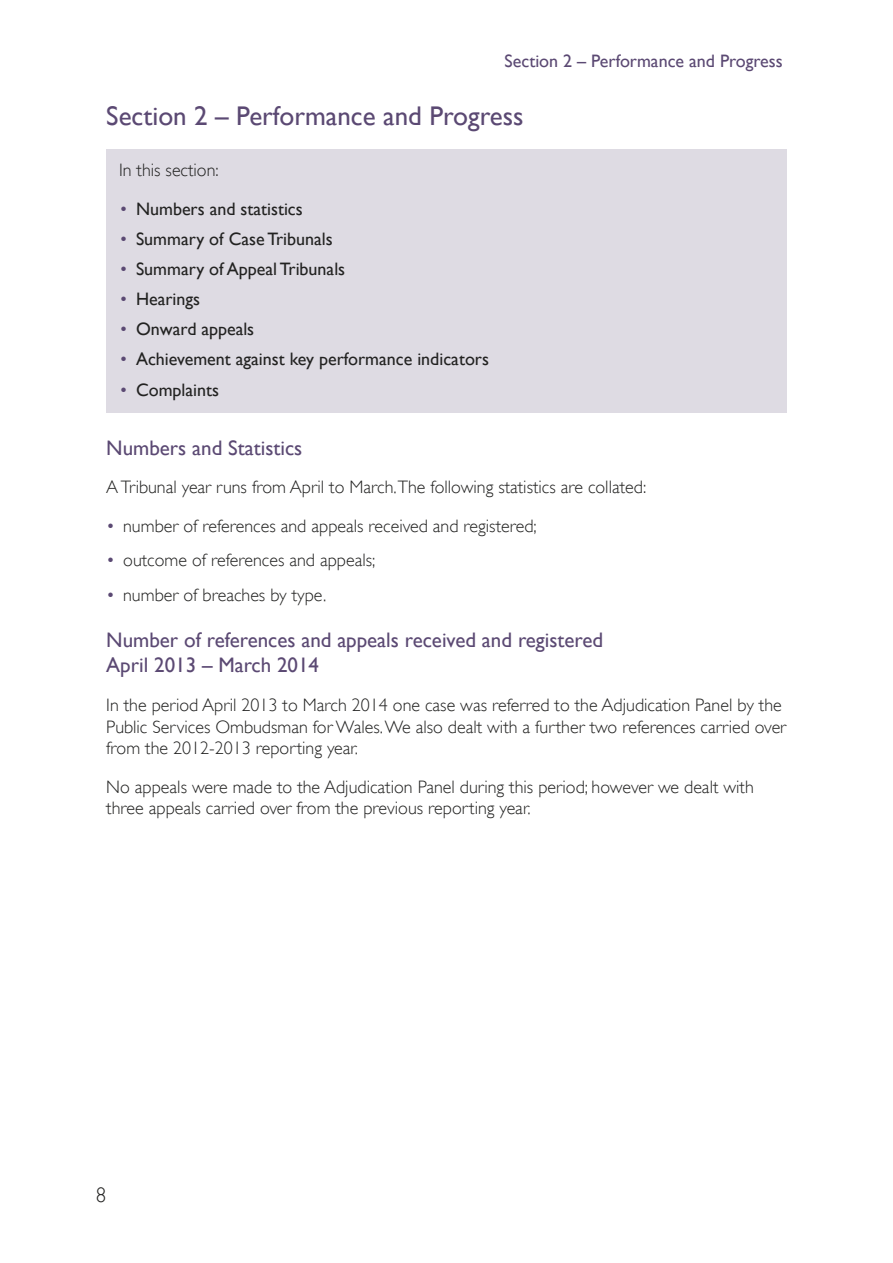
<style>
.page{position:relative;width:893px;height:1263px;background:#fff}
.page>*{position:absolute;margin:0;border:0;box-sizing:border-box;transform-origin:0 0}
.t1{font:27px "Gill Sans";color:#5b4973}
.t2{font:21px/25.2px "Gill Sans";color:#5b4973}
.t3{font:300 21px "Gill Sans";color:#222221}
.Body_TExt{font:300 18px/21.6px "Gill Sans";color:#222221}
.t4{font:18px "Gill Sans";color:#222221}
.t5{font:18px "Gill Sans";color:#5b4973}
.Body_text_-__In_this{font:300 18px "Gill Sans";color:#222221}
.s1{font-weight:300;color:#5b4973}
.s2{color:#5b4973}
</style>
<div class="page">
<div style="left:106px;top:150px;width:681px;height:263px;background:#dedbe3"></div>
<p class="t5" style="left:505px;top:50px;width:280px">Section 2 – Performance and Progress</p>
<h4 class="t1" style="left:106px;top:100px;width:419px">Section 2 – Performance and Progress</h4>
<p class="Body_text_-__In_this" style="left:119px;top:160px;width:101px">In this section:</p>
<p class="t4" style="left:119px;top:198px;width:185px"><span class="s1">•</span> Numbers and statistics</p>
<p class="t4" style="left:119px;top:228px;width:215px"><span class="s1">•</span> Summary of Case Tribunals</p>
<p class="t4" style="left:119px;top:258px;width:228px"><span class="s1">•</span> Summary of Appeal Tribunals</p>
<p class="t4" style="left:119px;top:289px;width:83px"><span class="s1">•</span> Hearings</p>
<p class="t4" style="left:119px;top:319px;width:137px"><span class="s1">•</span> Onward appeals</p>
<p class="t4" style="left:119px;top:349px;width:371px"><span class="s1">•</span> Achievement against key performance indicators</p>
<p class="t4" style="left:119px;top:379px;width:102px"><span class="s1">•</span> Complaints</p>
<h5 class="t2" style="left:106px;top:435px;width:198px">Numbers and Statistics</h5>
<p class="Body_TExt" style="left:106px;top:477px;width:541px">A Tribunal year runs from April to March.The following statistics are collated:</p>
<p class="Body_TExt" style="left:106px;top:515px;width:432px"><span class="s2">•</span> number of references and appeals received and registered;</p>
<p class="Body_TExt" style="left:106px;top:550px;width:271px"><span class="s2">•</span> outcome of references and appeals;</p>
<p class="Body_TExt" style="left:106px;top:584px;width:221px"><span class="s2">•</span> number of breaches by type.</p>
<h5 class="t2" style="left:106px;top:627px;width:498px">Number of references and appeals received and registered<br>April 2013 – March 2014</h5>
<p class="Body_TExt" style="left:106px;top:694px;width:681px">In the period April 2013 to March 2014 one case was referred to the Adjudication Panel by the<br>Public Services Ombudsman for Wales. We also dealt with a further two references carried over from the 2012-2013 reporting year.</p>
<p class="Body_TExt" style="left:106px;top:776px;width:649px">No appeals were made to the Adjudication Panel during this period; however we dealt with three appeals carried over from the previous reporting year.</p>
<p class="t3" style="left:96px;top:1182px;width:12px">8</p>
</div>
